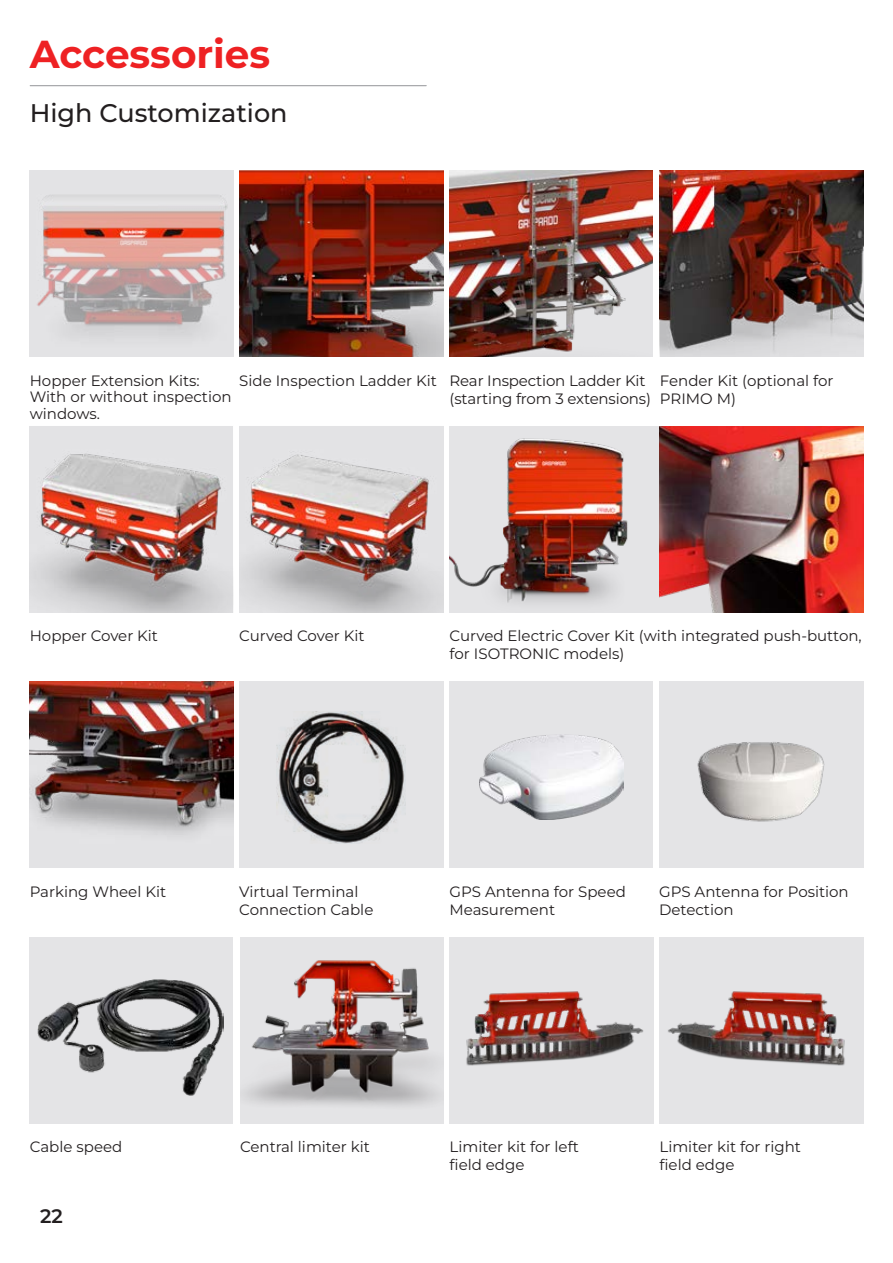
<style>
.page{position:relative;width:893px;height:1263px;background:#fff}
.page>*{position:absolute;margin:0;border:0;box-sizing:border-box;transform-origin:0 0}
.t1{font:700 39px "Montserrat";color:#ee2123}
.t2{font:500 25.5px "Montserrat";color:#231f20}
.t3{font:600 19.5px "Montserrat";color:#231f20}
.t4{font:15px/18px "Montserrat";color:#231f20}
</style>
<div class="page">
<div style="left:450px;top:681px;width:203px;height:187px;background:#e4e4e6"></div>
<img style="left:480px;top:735px;width:143px;height:84px">
<hr style="left:30px;top:85px;width:396px;height:1px;background:#939598">
<svg style="left:239px;top:681px;width:204px;height:187px;background:#c5c5c6"></svg>
<div style="left:659px;top:937px;width:205px;height:186px;background:#e4e4e6"></div>
<div style="left:659px;top:681px;width:204px;height:187px;background:#e4e4e6"></div>
<div style="left:450px;top:937px;width:204px;height:186px;background:#e4e4e6"></div>
<div style="left:240px;top:937px;width:203px;height:186px;background:#e4e4e6"></div>
<div style="left:450px;top:426px;width:413px;height:186px;background:#e4e4e6"></div>
<div style="left:30px;top:937px;width:203px;height:186px;background:#e4e4e6"></div>
<img style="left:450px;top:171px;width:203px;height:186px">
<img style="left:245px;top:960px;width:193px;height:146px">
<img style="left:660px;top:171px;width:203px;height:186px">
<img style="left:30px;top:170px;width:204px;height:186px">
<img style="left:239px;top:171px;width:204px;height:186px">
<img style="left:30px;top:681px;width:204px;height:187px">
<img style="left:668px;top:991px;width:177px;height:75px">
<img style="left:449px;top:978px;width:195px;height:106px">
<img style="left:38px;top:979px;width:186px;height:116px">
<img style="left:697px;top:742px;width:128px;height:80px">
<img style="left:659px;top:426px;width:204px;height:186px">
<img style="left:30px;top:426px;width:203px;height:186px">
<img style="left:239px;top:426px;width:204px;height:186px">
<img style="left:450px;top:438px;width:178px;height:165px">
<p class="t1" style="left:30px;top:28px;width:242px">Accessories</p>
<p class="t2" style="left:30px;top:96px;width:259px">High Customization</p>
<p class="t4" style="left:30px;top:372px;width:203px;line-height:16.5px">Hopper Extension Kits:<br>With or without inspection windows.</p>
<p class="t4" style="left:239px;top:371px;width:199px">Side Inspection Ladder Kit</p>
<p class="t4" style="left:450px;top:371px;width:203px">Rear Inspection Ladder Kit (starting from 3 extensions)</p>
<p class="t4" style="left:660px;top:371px;width:175px">Fender Kit (optional for<br>PRIMO M)</p>
<p class="t4" style="left:30px;top:626px;width:130px">Hopper Cover Kit</p>
<p class="t4" style="left:239px;top:626px;width:127px">Curved Cover Kit</p>
<p class="t4" style="left:450px;top:626px;width:414px">Curved Electric Cover Kit (with integrated push-button, for ISOTRONIC models)</p>
<p class="t4" style="left:30px;top:882px;width:138px">Parking Wheel Kit</p>
<p class="t4" style="left:239px;top:882px;width:136px">Virtual Terminal<br>Connection Cable</p>
<p class="t4" style="left:450px;top:882px;width:178px">GPS Antenna for Speed<br>Measurement</p>
<p class="t4" style="left:659px;top:882px;width:191px">GPS Antenna for Position<br>Detection</p>
<p class="t4" style="left:30px;top:1138px;width:94px">Cable speed</p>
<h3 class="t3" style="left:40px;top:1203px;width:24px">22</h3>
<p class="t4" style="left:240px;top:1138px;width:131px">Central limiter kit</p>
<p class="t4" style="left:450px;top:1138px;width:131px">Limiter kit for left field edge</p>
<p class="t4" style="left:659px;top:1138px;width:143px">Limiter kit for right field edge</p>
</div>
